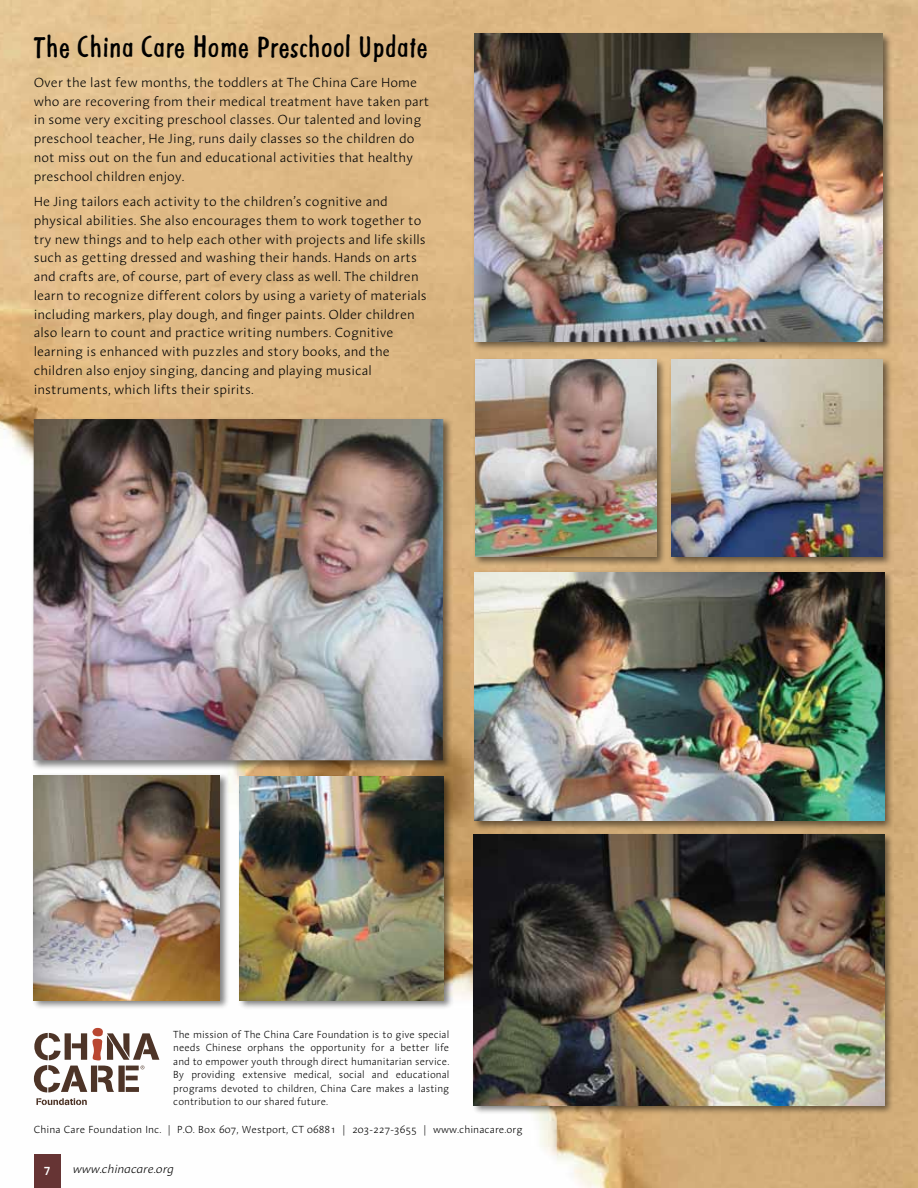
<style>
.page{position:relative;width:918px;height:1188px;background:#fff}
.page>*{position:absolute;margin:0;border:0;box-sizing:border-box;transform-origin:0 0}
.t1{font:33px "Filzer Script EF";color:#000}
.t2{font:300 13.5px/18.8px "Linotype Aroma";color:#000}
.t3{font:italic 300 12px "Linotype Aroma";color:#000}
.t4{font:600 12px "Linotype Aroma";color:#fff}
.t5{font:300 10.5px/13.5px "Linotype Aroma";color:#000;text-align:justify}
</style>
<div class="page">
<img style="left:0;top:0;width:918px;height:1188px">
<div style="left:34px;top:1154px;width:27px;height:34px;background:#663434"></div>
<div style="left:471px;top:832px;width:423px;height:283px;background:#000;opacity:.5"></div>
<img style="left:474px;top:835px;width:410px;height:270px">
<div style="left:669px;top:357px;width:223px;height:209px;background:#000;opacity:.5"></div>
<img style="left:671px;top:360px;width:212px;height:196px">
<div style="left:31px;top:417px;width:422px;height:353px;background:#000;opacity:.5"></div>
<img style="left:33px;top:419px;width:410px;height:341px">
<div style="left:472px;top:31px;width:421px;height:320px;background:#000;opacity:.5"></div>
<img style="left:474px;top:34px;width:409px;height:307px">
<div style="left:238px;top:775px;width:216px;height:235px;background:#000;opacity:.5"></div>
<img style="left:240px;top:777px;width:204px;height:223px">
<div style="left:472px;top:570px;width:422px;height:261px;background:#000;opacity:.5"></div>
<img style="left:475px;top:572px;width:409px;height:249px">
<div style="left:473px;top:357px;width:193px;height:209px;background:#000;opacity:.5"></div>
<img style="left:475px;top:360px;width:181px;height:196px">
<div style="left:31px;top:773px;width:199px;height:237px;background:#000;opacity:.5"></div>
<img style="left:34px;top:775px;width:186px;height:225px">
<svg style="left:36px;top:1098px;width:51px;height:7px"></svg>
<svg style="left:34px;top:1028px;width:125px;height:64px"></svg>
<h1 class="t1" style="left:34px;top:28px;width:396px">The China Care Home Preschool Update</h1>
<p class="t2" style="left:34px;top:73px;width:397px">Over the last few months, the toddlers at The China Care Home who are recovering from their medical treatment have taken part in some very exciting preschool classes. Our talented and loving preschool teacher, He Jing, runs daily classes so the children do not miss out on the fun and educational activities that healthy preschool children enjoy.</p>
<p class="t2" style="left:34px;top:192px;width:395px">He Jing tailors each activity to the children’s cognitive and physical abilities. She also encourages them to work together to try new things and to help each other with projects and life skills such as getting dressed and washing their hands. Hands on arts and crafts are, of course, part of every class as well. The children learn to recognize different colors by using a variety of materials including markers, play dough, and finger paints. Older children also learn to count and practice writing numbers. Cognitive learning is enhanced with puzzles and story books, and the children also enjoy singing, dancing and playing musical instruments, which lifts their spirits.</p>
<p class="t5" style="left:173px;top:1027px;width:278px">The mission of The China Care Foundation is to give special needs Chinese orphans the opportunity for a better life and to empower youth through direct humanitarian service.<br>By providing extensive medical, social and educational programs devoted to children, China Care makes a lasting contribution to our shared future.</p>
<p class="t5" style="left:34px;top:1122px;width:490px">China Care Foundation Inc. | P.O. Box 607, Westport, CT 06881 | 203-227-3655 | www.chinacare.org</p>
<p class="t4" style="left:44px;top:1161px;width:8px">7</p>
<p class="t3" style="left:73px;top:1162px;width:103px">www.chinacare.org</p>
</div>
